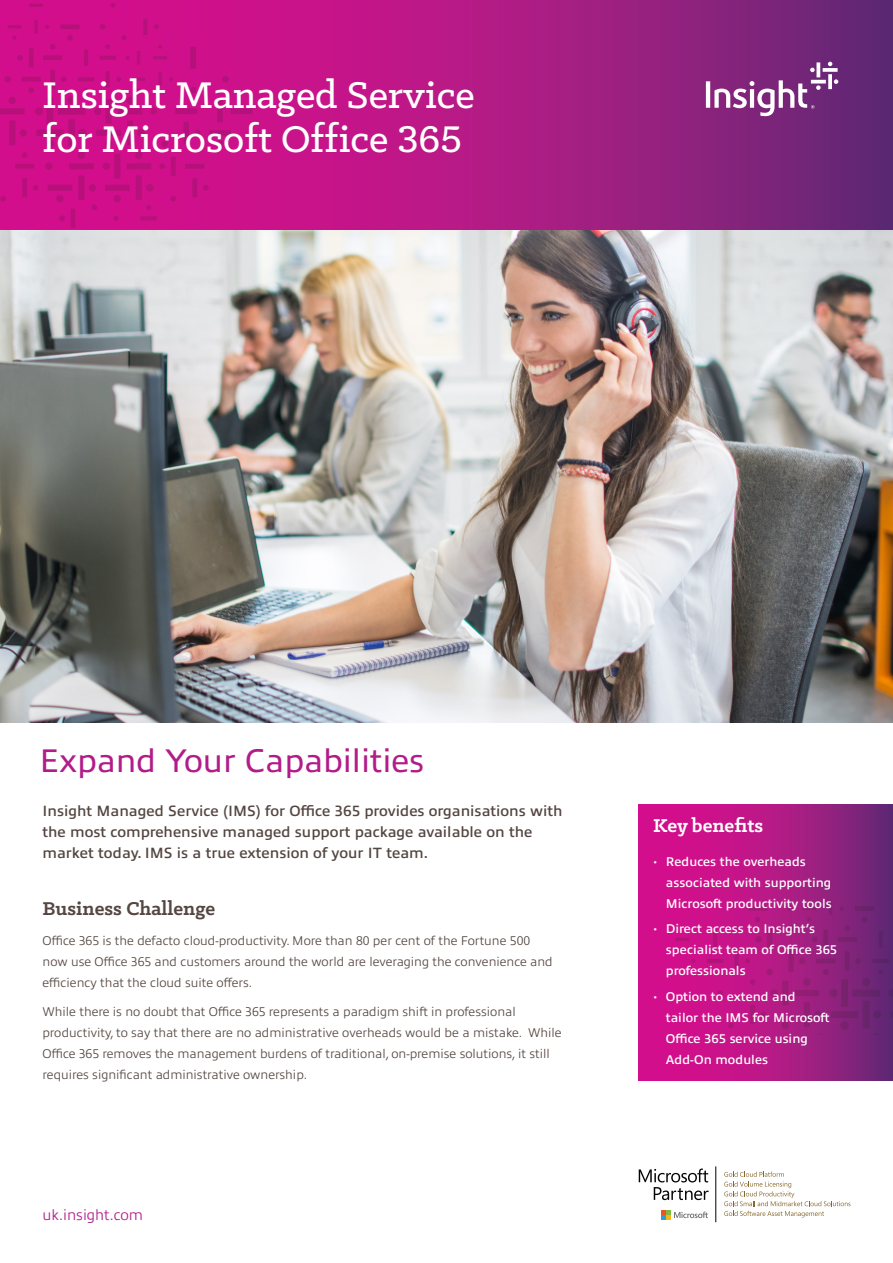
<style>
.page{position:relative;width:893px;height:1263px;background:#fff}
.page>*{position:absolute;margin:0;border:0;box-sizing:border-box;transform-origin:0 0}
.t1{font:500 42px/43.5px "Klinic Slab";color:#fff}
.large_headers_purple{font:33px "Allumi Pro";color:#b11c89}
.quote_white_out{font:500 21px/25.2px "Klinic Slab";color:#fff}
.sub_header{font:700 21px "Klinic Slab";color:#544640}
.Intro_copy{font:700 21px "Klinic Slab";color:#fff}
.Intro_copy-2{font:600 15px/21px "Allumi Pro";color:#544640}
.sign_off_url{font:300 15px "Allumi Pro";color:#b11c89}
.body_copy{font:300 12.75px/21px "Allumi Pro";color:#544640}
.t2{font:600 12.75px/21px "Allumi Pro";color:#fff}
.s1{font-family:"Klinic Slab";font-weight:300}
</style>
<div class="page">
<svg style="left:252px;top:0;width:641px;height:230px;background:#a11d81"></svg>
<svg style="left:706px;top:62px;width:132px;height:54px;background:#944f93"></svg>
<svg style="left:0;top:0;width:252px;height:230px;background:#cd0e89"></svg>
<svg style="left:639px;top:805px;width:254px;height:276px;background:#b21785"></svg>
<svg style="left:675px;top:899px;width:218px;height:135px;background:#a51b80"></svg>
<img style="left:0;top:230px;width:893px;height:493px">
<svg style="left:639px;top:1168px;width:69px;height:32px"></svg>
<svg style="left:661px;top:1210px;width:47px;height:10px"></svg>
<hr style="left:715px;top:1166px;width:1px;height:56px;background:#000">
<svg style="left:724px;top:1171px;width:126px;height:46px"></svg>
<p class="t1" style="left:43px;top:72px;width:434px">Insight Managed Service for Microsoft Office 365</p>
<p class="large_headers_purple" style="left:40px;top:736px;width:386px">Expand Your Capabilities</p>
<p class="Intro_copy-2" style="left:43px;top:799px;width:521px">Insight Managed Service (IMS) for Office 365 provides organisations with the most comprehensive managed support package available on the market today. IMS is a true extension of your IT team.</p>
<p class="sub_header" style="left:43px;top:895px;width:174px">Business Challenge</p>
<p class="body_copy" style="left:43px;top:929px;width:512px">Office 365 is the defacto cloud-productivity. More than 80 per cent of the Fortune 500 now use Office 365 and customers around the world are leveraging the convenience and efficiency that the cloud suite offers.</p>
<p class="body_copy" style="left:43px;top:1000px;width:521px">While there is no doubt that Office 365 represents a paradigm shift in professional productivity, to say that there are no administrative overheads would be a mistake. While Office 365 removes the management burdens of traditional, on-premise solutions, it still requires significant administrative ownership.</p>
<p class="sign_off_url" style="left:43px;top:1204px;width:102px">uk.insight.com</p>
<p class="Intro_copy" style="left:653px;top:812px;width:112px">Key benefits</p>
<p class="t2" style="left:666px;top:850px;width:167px;text-indent:-13px"><span class="s1">•</span> Reduces the overheads associated with supporting<br>Microsoft productivity tools</p>
<p class="t2" style="left:666px;top:917px;width:173px;text-indent:-13px"><span class="s1">•</span> Direct access to Insight’s specialist team of Office 365 professionals</p>
<p class="t2" style="left:666px;top:984px;width:165px;text-indent:-13px"><span class="s1">•</span> Option to extend and tailor the IMS for Microsoft<br>Office 365 service using<br>Add-On modules</p>
<p class="quote_white_out" style="left:665px;top:912px;width:169px">Quote or statement<br>Quote or statement</p>
<p class="quote_white_out" style="left:665px;top:988px;width:169px">Quote or statement</p>
</div>
